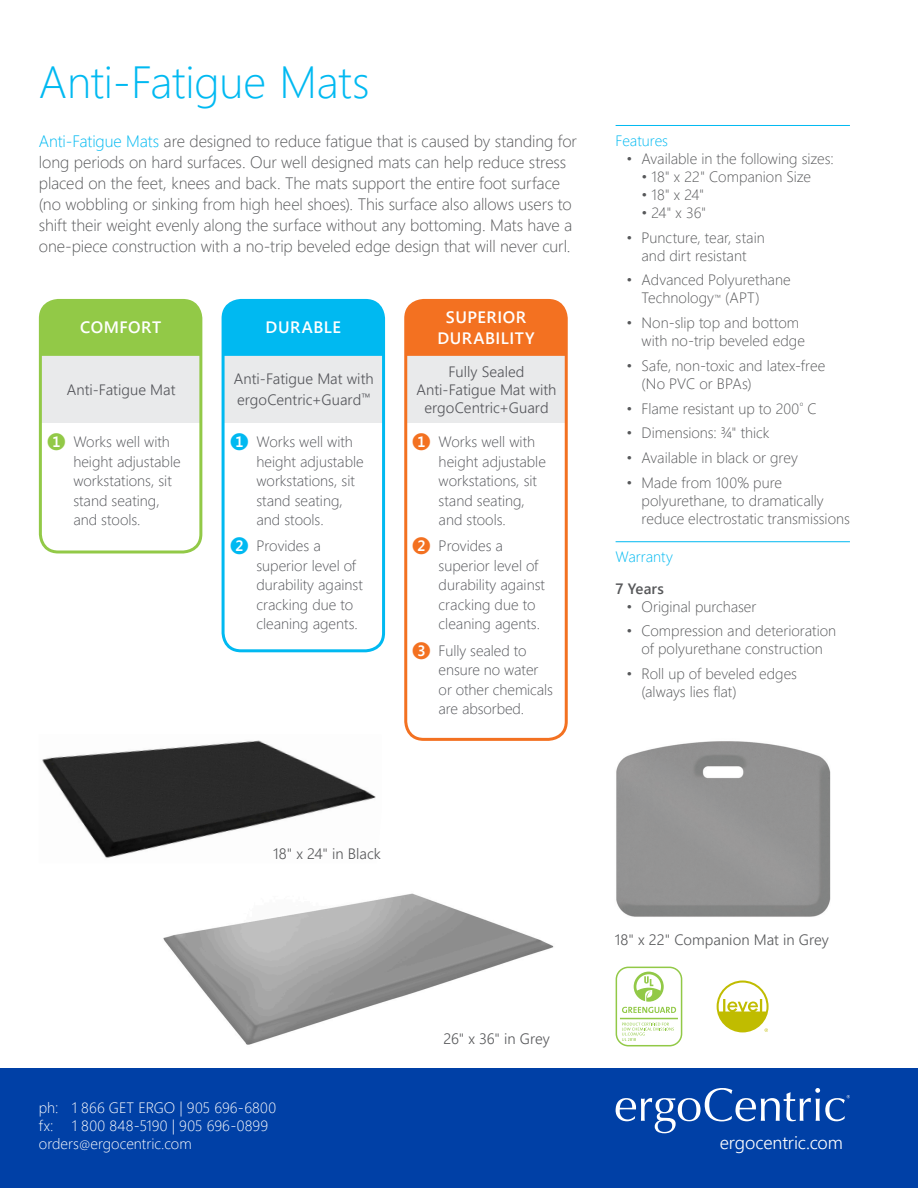
<style>
.page{position:relative;width:918px;height:1188px;background:#fff}
.page>*{position:absolute;margin:0;border:0;box-sizing:border-box;transform-origin:0 0}
.t1{font:45px "Webly Sleek UI Light";letter-spacing:-.005em;color:#00b9f1}
.t2{font:18px "Webly Sleek UI Semilight";letter-spacing:-.005em;color:#fff}
.t3{font:16.5px/21px "Webly Sleek UI Light";letter-spacing:-.005em;color:#57585a}
.t4{font:16.5px/21px "Webly Sleek UI Semibold";letter-spacing:.03em;color:#fff;text-align:center}
.t5{font:15px/18px "Webly Sleek UI Light";color:#57585a}
.t6{font:15px/19.5px "Webly Sleek UI Light";color:#54555a}
.t7{font:15px/18px "Webly Sleek UI Semilight";letter-spacing:.005em;color:#54555a;text-align:center}
.t8{font:15px/18px "Webly Sleek UI Light";letter-spacing:.005em;color:#fff}
.t9{font:15px "Webly Sleek UI Semilight";color:#57585a}
.t10{font:15px "Webly Sleek UI Light";color:#00b9f1}
.t11{font:15px "Webly Sleek UI Semibold";letter-spacing:.005em;color:#57585a}
.s1{color:#00b9f1}
.s2{font-family:"Webly Sleek UI Semibold";color:#92c947}
.s3{font-family:"Webly Sleek UI Semibold";color:#00b9f1}
.s4{font-family:"Webly Sleek UI Semibold";color:#f37121}
.s5{font-size:8.7px}
.s6{font-size:12px}
</style>
<div class="page">
<svg style="left:717px;top:981px;width:52px;height:51px"></svg>
<div style="left:616px;top:967px;width:66px;height:79px;border:2px solid #92c947;border-radius:12px"></div>
<svg style="left:622px;top:1023px;width:52px;height:18px"></svg>
<hr style="left:620px;top:1018px;width:58px;height:1px;background:#92c947">
<svg style="left:622px;top:972px;width:54px;height:41px"></svg>
<div style="left:406px;top:338px;width:161px;height:85px;background:#e9eaeb"></div>
<div style="left:404px;top:299px;width:164px;height:442px;border:3px solid #f37121;border-radius:18px"></div>
<div style="left:406px;top:300px;width:160px;height:56px;background:#f37121"></div>
<div style="left:223px;top:338px;width:161px;height:85px;background:#e9eaeb"></div>
<div style="left:222px;top:299px;width:163px;height:353px;border:3px solid #00b9f1;border-radius:18px"></div>
<div style="left:223px;top:300px;width:161px;height:56px;background:#00b9f1"></div>
<div style="left:40px;top:338px;width:161px;height:85px;background:#e9eaeb"></div>
<div style="left:39px;top:299px;width:163px;height:254px;border:3px solid #92c947;border-radius:18px"></div>
<div style="left:40px;top:300px;width:161px;height:56px;background:#92c947"></div>
<img style="left:163px;top:893px;width:391px;height:152px">
<img style="left:616px;top:741px;width:215px;height:176px">
<hr style="left:616px;top:125px;width:234px;height:1px;background:#00b9f1">
<hr style="left:616px;top:541px;width:234px;height:1px;background:#00b9f1">
<img style="left:42px;top:740px;width:334px;height:118px">
<div style="left:0;top:1068px;width:918px;height:120px;background:#0040a6"></div>
<svg style="left:616px;top:1088px;width:234px;height:45px"></svg>
<p class="t1" style="left:39px;top:48px;width:332px">Anti-Fatigue Mats</p>
<p class="t3" style="left:39px;top:130px;width:540px"><span class="s1">Anti-Fatigue Mats</span> are designed to reduce fatigue that is caused by standing for long periods on hard surfaces. Our well designed mats can help reduce stress placed on the feet, knees and back. The mats support the entire foot surface (no wobbling or sinking from high heel shoes). This surface also allows users to shift their weight evenly along the surface without any bottoming. Mats have a one-piece construction with a no-trip beveled edge design that will never curl.</p>
<p class="t4" style="left:80px;top:316px;width:83px">COMFORT</p>
<p class="t7" style="left:67px;top:380px;width:110px">Anti-Fatigue Mat</p>
<p class="t6" style="left:73px;top:432px;width:109px;text-indent:-27px"><span class="s2">❶</span> Works well with height adjustable workstations, sit stand seating, and stools.</p>
<p class="t4" style="left:266px;top:316px;width:77px">DURABLE</p>
<p class="t7" style="left:234px;top:368px;width:141px;line-height:21px;text-align:left">Anti-Fatigue Mat with ergoCentric+Guard<sup>™</sup></p>
<p class="t6" style="left:256px;top:432px;width:109px;text-indent:-27px"><span class="s3">❶</span> Works well with height adjustable workstations, sit stand seating, and stools.</p>
<p class="t6" style="left:256px;top:536px;width:108px;text-indent:-27px"><span class="s3">❷</span> Provides a superior level of durability against cracking due to cleaning agents.</p>
<p class="t4" style="left:437px;top:306px;width:99px">SUPERIOR<br>DURABILITY</p>
<p class="t7" style="left:417px;top:362px;width:141px">Fully Sealed<br>Anti-Fatigue Mat with ergoCentric+Guard</p>
<p class="t6" style="left:439px;top:432px;width:109px;text-indent:-27px"><span class="s4">❶</span> Works well with height adjustable workstations, sit stand seating, and stools.</p>
<p class="t6" style="left:439px;top:536px;width:108px;text-indent:-27px"><span class="s4">❷</span> Provides a superior level of durability against cracking due to cleaning agents.</p>
<p class="t6" style="left:439px;top:640px;width:116px;text-indent:-27px"><span class="s4">❸</span> Fully sealed to ensure no water or other chemicals are absorbed.</p>
<p class="t10" style="left:616px;top:129px;width:54px">Features</p>
<p class="t5" style="left:626px;top:149px;width:209px">• Available in the following sizes:</p>
<p class="t5" style="left:642px;top:167px;width:171px">• 18" x 22" Companion Size</p>
<p class="t5" style="left:642px;top:185px;width:64px">• 18" x 24"</p>
<p class="t5" style="left:642px;top:203px;width:66px">• 24" x 36"</p>
<p class="t5" style="left:626px;top:228px;width:140px;text-align:center">• Puncture, tear, stain and dirt resistant</p>
<p class="t5" style="left:642px;top:270px;width:151px;text-indent:-15px">• Advanced Polyurethane<br>Technology<span class="s5">™</span> (APT)</p>
<p class="t5" style="left:642px;top:313px;width:165px;text-indent:-15px">• Non-slip top and bottom with no-trip beveled edge</p>
<p class="t5" style="left:642px;top:356px;width:185px;text-indent:-15px">• Safe, non-toxic and latex-free (No PVC or BPAs)</p>
<p class="t5" style="left:626px;top:399px;width:192px">• Flame resistant up to 200<sup>º</sup> C</p>
<p class="t5" style="left:626px;top:423px;width:145px">• Dimensions: ¾" thick</p>
<p class="t5" style="left:626px;top:448px;width:173px">• Available in black or grey</p>
<p class="t5" style="left:642px;top:473px;width:210px;text-indent:-15px">• Made from 100% pure polyurethane, to dramatically reduce electrostatic transmissions</p>
<p class="t10" style="left:616px;top:546px;width:59px">Warranty</p>
<p class="t11" style="left:616px;top:577px;width:50px">7 Years</p>
<p class="t5" style="left:626px;top:597px;width:132px">• Original purchaser</p>
<p class="t5" style="left:626px;top:621px;width:211px;text-align:center">• Compression and deterioration of polyurethane construction</p>
<p class="t5" style="left:642px;top:664px;width:157px;text-indent:-15px">• Roll up of beveled edges (always lies flat)</p>
<p class="t9" style="left:273px;top:842px;width:109px">18" x 24" in Black</p>
<p class="t8" style="left:39px;top:1098px;width:239px">ph: 1 866 GET ERGO | 905 696-6800 fx: 1 800 848-5190 | 905 696-0899 orders<span class="s6">@</span>ergocentric.com</p>
<p class="t9" style="left:444px;top:1027px;width:108px">26" x 36" in Grey</p>
<p class="t9" style="left:615px;top:929px;width:215px">18" x 22" Companion Mat in Grey</p>
<p class="t2" style="left:720px;top:1129px;width:125px">ergocentric.com</p>
</div>
